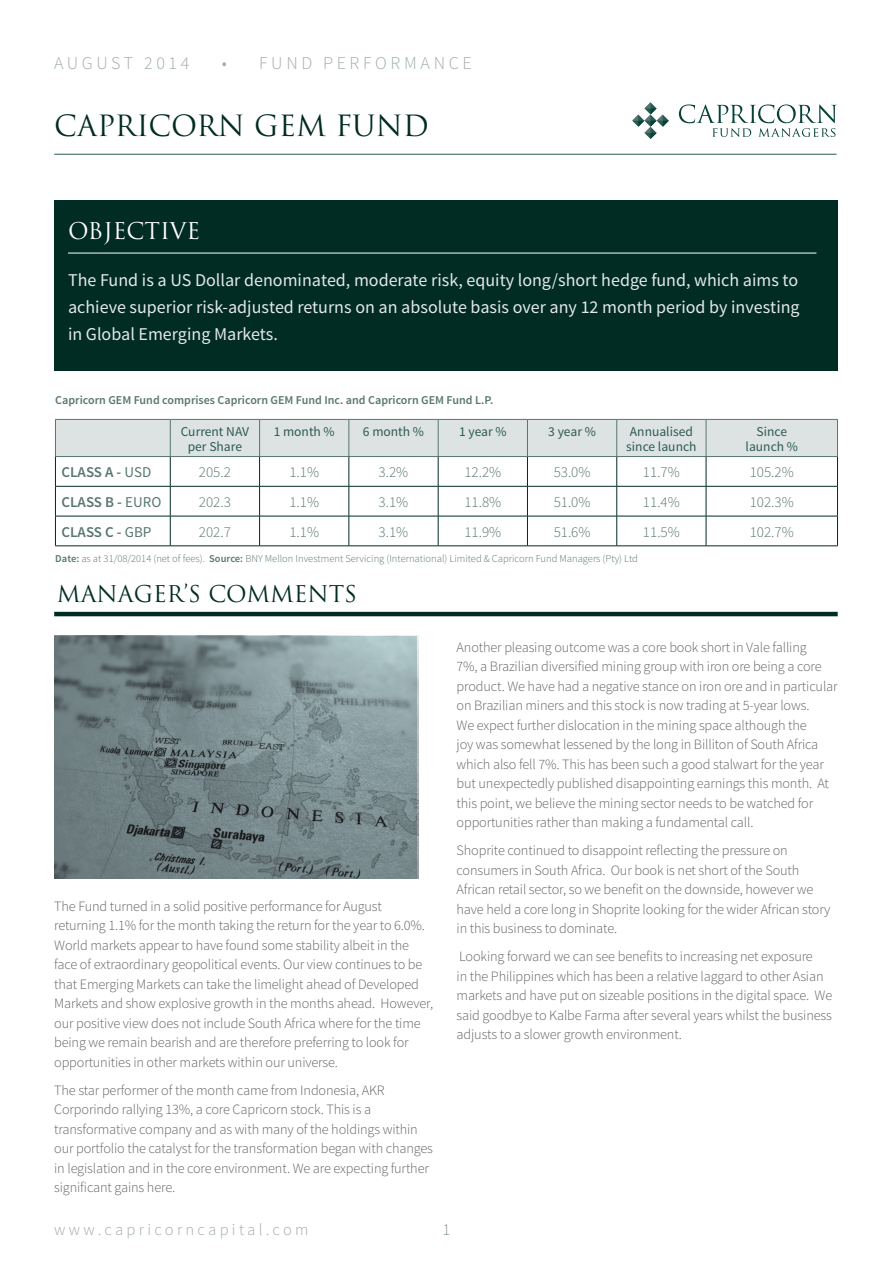
<style>
.page{position:relative;width:893px;height:1263px;background:#fff}
.page>*{position:absolute;margin:0;border:0;box-sizing:border-box;transform-origin:0 0}
.t1{font:28.5px "Trajan Pro";color:#002c23}
.t2{font:22.5px "Trajan Pro";color:#002c23}
.t3{font:22.5px "Trajan Pro";color:#fff}
.t4{font:18px/27px "Source Sans Pro";color:#fff;text-align:justify}
.t5{font:300 18px "Source Sans Pro";letter-spacing:.2em;color:#9fadab}
.t6{font:300 16.5px "Source Sans Pro";letter-spacing:.2em;color:#9fadab}
.t7{font:300 16.5px "Source Sans Pro";color:#819692}
.t8{font:300 15px "Source Sans Pro";color:#587670}
.t9{font:600 15px "Source Sans Pro";color:#587670}
.t10{font:300 14.25px/19.5px "Source Sans Pro";letter-spacing:-.01em;color:#636366}
.t11{font:13.5px "Source Sans Pro";color:#2c5a52}
.t12{font:600 12px "Source Sans Pro";color:#587670}
.t13{font:300 10.5px "Source Sans Pro";color:#587670}
.s1{font-weight:400}
.s2{font-weight:600}
</style>
<div class="page">
<hr style="left:54px;top:154px;width:783px;height:1px;background:#2c5a52">
<svg style="left:632px;top:102px;width:37px;height:37px"></svg>
<svg style="left:679px;top:104px;width:158px;height:33px"></svg>
<svg style="left:55px;top:419px;width:783px;height:67px"></svg>
<hr style="left:55px;top:486px;width:115px;height:1px;background:#002c23">
<hr style="left:55px;top:486px;width:1px;height:30px;background:#002c23">
<hr style="left:170px;top:486px;width:90px;height:1px;background:#002c23">
<hr style="left:170px;top:486px;width:1px;height:30px;background:#002c23">
<hr style="left:260px;top:486px;width:89px;height:1px;background:#002c23">
<hr style="left:259px;top:486px;width:1px;height:30px;background:#002c23">
<hr style="left:349px;top:486px;width:89px;height:1px;background:#002c23">
<hr style="left:349px;top:486px;width:1px;height:30px;background:#002c23">
<hr style="left:438px;top:486px;width:89px;height:1px;background:#002c23">
<hr style="left:438px;top:486px;width:1px;height:30px;background:#002c23">
<hr style="left:527px;top:486px;width:90px;height:1px;background:#002c23">
<hr style="left:527px;top:486px;width:1px;height:30px;background:#002c23">
<hr style="left:617px;top:486px;width:89px;height:1px;background:#002c23">
<hr style="left:616px;top:486px;width:1px;height:30px;background:#002c23">
<hr style="left:706px;top:486px;width:132px;height:1px;background:#002c23">
<hr style="left:706px;top:486px;width:1px;height:30px;background:#002c23">
<hr style="left:837px;top:486px;width:1px;height:30px;background:#002c23">
<hr style="left:55px;top:516px;width:115px;height:1px;background:#002c23">
<hr style="left:55px;top:516px;width:1px;height:30px;background:#002c23">
<hr style="left:170px;top:516px;width:90px;height:1px;background:#002c23">
<hr style="left:170px;top:516px;width:1px;height:30px;background:#002c23">
<hr style="left:260px;top:516px;width:89px;height:1px;background:#002c23">
<hr style="left:259px;top:516px;width:1px;height:30px;background:#002c23">
<hr style="left:349px;top:516px;width:89px;height:1px;background:#002c23">
<hr style="left:349px;top:516px;width:1px;height:30px;background:#002c23">
<hr style="left:438px;top:516px;width:89px;height:1px;background:#002c23">
<hr style="left:438px;top:516px;width:1px;height:30px;background:#002c23">
<hr style="left:527px;top:516px;width:90px;height:1px;background:#002c23">
<hr style="left:527px;top:516px;width:1px;height:30px;background:#002c23">
<hr style="left:617px;top:516px;width:89px;height:1px;background:#002c23">
<hr style="left:616px;top:516px;width:1px;height:30px;background:#002c23">
<hr style="left:706px;top:516px;width:132px;height:1px;background:#002c23">
<hr style="left:706px;top:516px;width:1px;height:30px;background:#002c23">
<hr style="left:837px;top:516px;width:1px;height:30px;background:#002c23">
<hr style="left:55px;top:546px;width:115px;height:1px;background:#002c23">
<hr style="left:170px;top:546px;width:90px;height:1px;background:#002c23">
<hr style="left:260px;top:546px;width:89px;height:1px;background:#002c23">
<hr style="left:349px;top:546px;width:89px;height:1px;background:#002c23">
<hr style="left:438px;top:546px;width:89px;height:1px;background:#002c23">
<hr style="left:527px;top:546px;width:90px;height:1px;background:#002c23">
<hr style="left:617px;top:546px;width:89px;height:1px;background:#002c23">
<hr style="left:706px;top:546px;width:132px;height:1px;background:#002c23">
<div style="left:54px;top:200px;width:784px;height:171px;background:#002c23"></div>
<hr style="left:68px;top:253px;width:748px;height:1px;background:#fff">
<hr style="left:54px;top:612px;width:784px;height:4px;background:#002c23">
<svg style="left:54px;top:636px;width:363px;height:242px"></svg>
<p class="t5" style="left:54px;top:52px;width:137px">AUGUST 2014</p>
<p class="t5" style="left:222px;top:52px;width:251px">• FUND PERFORMANCE</p>
<p class="t1" style="left:54px;top:107px;width:376px">CAPRICORN GEM FUND</p>
<p class="t3" style="left:68px;top:216px;width:134px">OBJECTIVE</p>
<p class="t4" style="left:68px;top:267px;width:733px">The Fund is a US Dollar denominated, moderate risk, equity long/short hedge fund, which aims to achieve superior risk-adjusted returns on an absolute basis over any 12 month period by investing in Global Emerging Markets.</p>
<p class="t12" style="left:55px;top:392px;width:440px">Capricorn GEM Fund comprises Capricorn GEM Fund Inc. and Capricorn GEM Fund L.P.</p>
<p class="t11" style="left:181px;top:423px;width:70px">Current NAV</p>
<p class="t11" style="left:188px;top:438px;width:56px">per Share</p>
<p class="t11" style="left:274px;top:423px;width:63px">1 month %</p>
<p class="t11" style="left:363px;top:423px;width:63px">6 month %</p>
<p class="t11" style="left:459px;top:423px;width:49px">1 year %</p>
<p class="t11" style="left:548px;top:423px;width:49px">3 year %</p>
<p class="t11" style="left:630px;top:423px;width:64px">Annualised</p>
<p class="t11" style="left:626px;top:438px;width:72px">since launch</p>
<p class="t11" style="left:756px;top:423px;width:32px">Since</p>
<p class="t11" style="left:746px;top:438px;width:54px">launch %</p>
<p class="t9" style="left:61px;top:463px;width:91px">CLASS A - <span class="s1">USD</span></p>
<p class="t8" style="left:199px;top:463px;width:34px">205.2</p>
<p class="t8" style="left:289px;top:463px;width:31px">1.1%</p>
<p class="t8" style="left:379px;top:463px;width:31px">3.2%</p>
<p class="t8" style="left:464px;top:463px;width:38px">12.2%</p>
<p class="t8" style="left:554px;top:463px;width:38px">53.0%</p>
<p class="t8" style="left:643px;top:463px;width:38px">11.7%</p>
<p class="t8" style="left:750px;top:463px;width:46px">105.2%</p>
<p class="t9" style="left:61px;top:492px;width:101px">CLASS B - <span class="s1">EURO</span></p>
<p class="t8" style="left:199px;top:493px;width:34px">202.3</p>
<p class="t8" style="left:289px;top:493px;width:31px">1.1%</p>
<p class="t8" style="left:379px;top:493px;width:31px">3.1%</p>
<p class="t8" style="left:464px;top:493px;width:38px">11.8%</p>
<p class="t8" style="left:554px;top:493px;width:38px">51.0%</p>
<p class="t8" style="left:643px;top:493px;width:38px">11.4%</p>
<p class="t8" style="left:750px;top:493px;width:46px">102.3%</p>
<p class="t9" style="left:61px;top:522px;width:92px">CLASS C - <span class="s1">GBP</span></p>
<p class="t8" style="left:199px;top:522px;width:34px">202.7</p>
<p class="t8" style="left:289px;top:522px;width:31px">1.1%</p>
<p class="t8" style="left:379px;top:522px;width:31px">3.1%</p>
<p class="t8" style="left:464px;top:522px;width:38px">11.9%</p>
<p class="t8" style="left:554px;top:522px;width:38px">51.6%</p>
<p class="t8" style="left:643px;top:522px;width:38px">11.5%</p>
<p class="t8" style="left:750px;top:522px;width:46px">102.7%</p>
<p class="t13" style="left:55px;top:552px;width:584px"><span class="s2">Date:</span> as at 31/08/2014 (net of fees). <span class="s2">Source:</span> BNY Mellon Investment Servicing (International) Limited &amp; Capricorn Fund Managers (Pty) Ltd</p>
<p class="t2" style="left:57px;top:579px;width:302px">MANAGER’S COMMENTS</p>
<p class="t10" style="left:54px;top:896px;width:380px">The Fund turned in a solid positive performance for August returning 1.1% for the month taking the return for the year to 6.0%.<br>World markets appear to have found some stability albeit in the face of extraordinary geopolitical events. Our view continues to be that Emerging Markets can take the limelight ahead of Developed Markets and show explosive growth in the months ahead. However, our positive view does not include South Africa where for the time being we remain bearish and are therefore preferring to look for opportunities in other markets within our universe.</p>
<p class="t10" style="left:54px;top:1080px;width:380px">The star performer of the month came from Indonesia, AKR Corporindo rallying 13%, a core Capricorn stock. This is a transformative company and as with many of the holdings within our portfolio the catalyst for the transformation began with changes in legislation and in the core environment. We are expecting further significant gains here.</p>
<p class="t10" style="left:457px;top:637px;width:383px">Another pleasing outcome was a core book short in Vale falling<br>7%, a Brazilian diversified mining group with iron ore being a core product. We have had a negative stance on iron ore and in particular on Brazilian miners and this stock is now trading at 5-year lows.<br>We expect further dislocation in the mining space although the<br>joy was somewhat lessened by the long in Billiton of South Africa which also fell 7%. This has been such a good stalwart for the year but unexpectedly published disappointing earnings this month. At this point, we believe the mining sector needs to be watched for opportunities rather than making a fundamental call.</p>
<p class="t10" style="left:457px;top:841px;width:375px">Shoprite continued to disappoint reflecting the pressure on consumers in South Africa. Our book is net short of the South African retail sector, so we benefit on the downside, however we have held a core long in Shoprite looking for the wider African story in this business to dominate.</p>
<p class="t10" style="left:457px;top:947px;width:377px">Looking forward we can see benefits to increasing net exposure<br>in the Philippines which has been a relative laggard to other Asian markets and have put on sizeable positions in the digital space. We said goodbye to Kalbe Farma after several years whilst the business adjusts to a slower growth environment.</p>
<p class="t6" style="left:54px;top:1220px;width:256px">www.capricorncapital.com</p>
<p class="t7" style="left:443px;top:1220px;width:9px">1</p>
</div>
